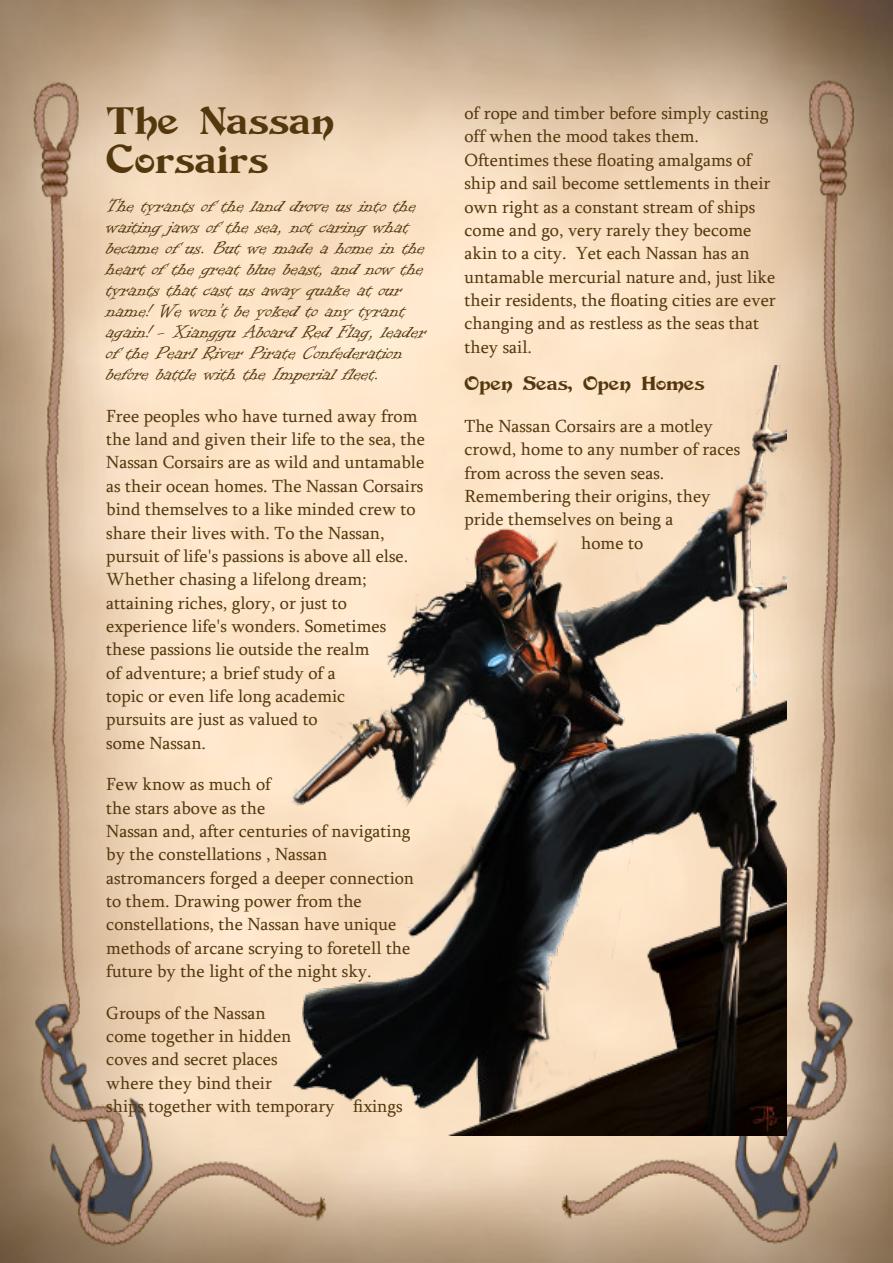
<style>
.page{position:relative;width:893px;height:1263px;background:#fff}
.page>*{position:absolute;margin:0;border:0;box-sizing:border-box;transform-origin:0 0}
.t1{font:36px/39.5px "Devinne Swash";color:#53370d}
.t2{font:21px/21px "Informal Roman";color:#53370d}
.t3{font:18px/23.4px "Sylfaen";color:#53370d}
.t4{font:18px "Devinne Swash";color:#53370d}
</style>
<div class="page">
<img style="left:0;top:0;width:129px;height:1263px">
<img style="left:129px;top:0;width:764px;height:1263px">
<img style="left:280px;top:366px;width:507px;height:769px">
<h1 class="t1" style="left:106px;top:101px;width:229px">The Nassan<br>Corsairs</h1>
<p class="t2" style="left:106px;top:196px;width:321px">The tyrants of the land drove us into the waiting jaws of the sea, not caring what became of us. But we made a home in the heart of the great blue beast, and now the tyrants that cast us away quake at our name! We won’t be yoked to any tyrant again! - Xianggu Aboard Red Flag, leader of the Pearl River Pirate Confederation before battle with the Imperial fleet.</p>
<p class="t3" style="left:106px;top:406px;width:320px">Free peoples who have turned away from the land and given their life to the sea, the Nassan Corsairs are as wild and untamable as their ocean homes. The Nassan Corsairs bind themselves to a like minded crew to share their lives with. To the Nassan, pursuit of life's passions is above all else.<br>Whether chasing a lifelong dream; attaining riches, glory, or just to experience life's wonders. Sometimes these passions lie outside the realm<br>of adventure; a brief study of a<br>topic or even life long academic<br>pursuits are just as valued to<br>some Nassan.</p>
<p class="t3" style="left:106px;top:774px;width:309px">Few know as much of<br>the stars above as the<br>Nassan and, after centuries of navigating by the constellations , Nassan astromancers forged a deeper connection to them. Drawing power from the constellations, the Nassan have unique methods of arcane scrying to foretell the future by the light of the night sky.</p>
<p class="t3" style="left:106px;top:1003px;width:298px">Groups of the Nassan<br>come together in hidden<br>coves and secret places<br>where they bind their<br>ships together with temporary fixings</p>
<p class="t3" style="left:464px;top:103px;width:313px">of rope and timber before simply casting off when the mood takes them.<br>Oftentimes these floating amalgams of ship and sail become settlements in their own right as a constant stream of ships come and go, very rarely they become akin to a city. Yet each Nassan has an untamable mercurial nature and, just like their residents, the floating cities are ever changing and as restless as the seas that they sail.</p>
<p class="t4" style="left:464px;top:372px;width:242px">Open Seas, Open Homes</p>
<p class="t3" style="left:464px;top:416px;width:250px">The Nassan Corsairs are a motley</p>
<p class="t3" style="left:464px;top:439px;width:277px">crowd, home to any number of races</p>
<p class="t3" style="left:464px;top:463px;width:201px">from across the seven seas.</p>
<p class="t3" style="left:464px;top:486px;width:248px">Remembering their origins, they</p>
<p class="t3" style="left:464px;top:509px;width:211px">pride themselves on being a</p>
<p class="t3" style="left:581px;top:533px;width:64px">home to</p>
</div>
